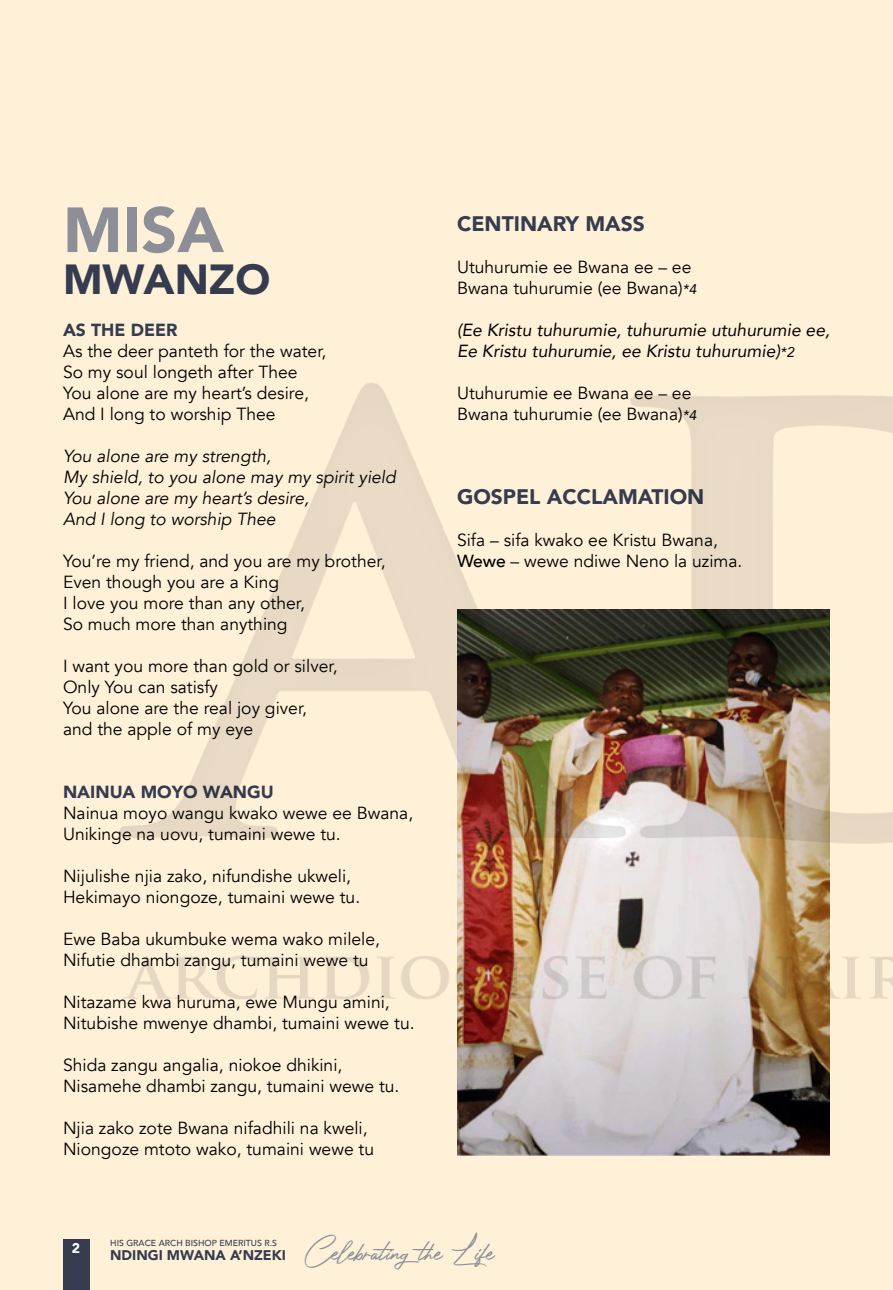
<style>
.page{position:relative;width:893px;height:1290px;background:#fff}
.page>*{position:absolute;margin:0;border:0;box-sizing:border-box;transform-origin:0 0}
.t1{font:900 63px "Avenir";color:#8c8f97}
.t2{font:900 42px "Avenir";color:#353c50}
.t3{font:31.5px "Photograph Signature";color:#8c8f97}
.t4{font:900 21px "Avenir";color:#353c50}
.t5{font:17.5px/21px "Avenir";color:#000}
.t6{font:italic 17.5px/21px "Avenir";color:#000}
.t7{font:italic 17.5px/21px "Avenir";color:#000}
.t8{font:900 17.5px "Avenir";color:#353c50}
.t9{font:900 14px "Avenir";color:#353c50}
.t10{font:900 14px "Avenir";color:#fff}
.t11{font:500 8.75px "Avenir";color:#353c50}
.s1{font-style:italic;font-size:14px}
.s2{font-size:14px}
.s3{font-weight:500}
</style>
<div class="page">
<img style="left:0;top:0;width:893px;height:1290px">
<h1 class="t1" style="left:63px;top:176px;width:162px">MISA</h1>
<h2 class="t2" style="left:63px;top:243px;width:209px">MWANZO</h2>
<p class="t8" style="left:63px;top:315px;width:116px">AS THE DEER</p>
<p class="t5" style="left:63px;top:341px;width:265px">As the deer panteth for the water,<br>So my soul longeth after Thee<br>You alone are my heart’s desire,<br>And I long to worship Thee</p>
<p class="t6" style="left:63px;top:446px;width:334px">You alone are my strength,<br>My shield, to you alone may my spirit yield<br>You alone are my heart’s desire,<br>And I long to worship Thee</p>
<p class="t5" style="left:63px;top:551px;width:324px">You’re my friend, and you are my brother,<br>Even though you are a King<br>I love you more than any other,<br>So much more than anything</p>
<p class="t5" style="left:63px;top:656px;width:276px">I want you more than gold or silver,<br>Only You can satisfy<br>You alone are the real joy giver, and the apple of my eye</p>
<p class="t8" style="left:63px;top:777px;width:212px">NAINUA MOYO WANGU</p>
<p class="t5" style="left:63px;top:803px;width:352px">Nainua moyo wangu kwako wewe ee Bwana,<br>Unikinge na uovu, tumaini wewe tu.</p>
<p class="t5" style="left:63px;top:866px;width:299px">Nijulishe njia zako, nifundishe ukweli,<br>Hekimayo niongoze, tumaini wewe tu.</p>
<p class="t5" style="left:63px;top:929px;width:319px">Ewe Baba ukumbuke wema wako milele,<br>Nifutie dhambi zangu, tumaini wewe tu</p>
<p class="t5" style="left:63px;top:992px;width:353px">Nitazame kwa huruma, ewe Mungu amini,<br>Nitubishe mwenye dhambi, tumaini wewe tu.</p>
<p class="t5" style="left:63px;top:1055px;width:338px">Shida zangu angalia, niokoe dhikini,<br>Nisamehe dhambi zangu, tumaini wewe tu.</p>
<p class="t5" style="left:63px;top:1118px;width:313px">Njia zako zote Bwana nifadhili na kweli,<br>Niongoze mtoto wako, tumaini wewe tu</p>
<p class="t4" style="left:457px;top:206px;width:189px">CENTINARY MASS</p>
<p class="t5" style="left:457px;top:257px;width:241px">Utuhurumie ee Bwana ee – ee<br>Bwana tuhurumie (ee Bwana)<span class="s1">*4</span></p>
<p class="t7" style="left:457px;top:319px;width:374px">(Ee Kristu tuhurumie, tuhurumie utuhurumie ee,<br>Ee Kristu tuhurumie, ee Kristu tuhurumie)<span class="s2">*2</span></p>
<p class="t5" style="left:457px;top:383px;width:241px">Utuhurumie ee Bwana ee – ee<br>Bwana tuhurumie (ee Bwana)<span class="s1">*4</span></p>
<p class="t4" style="left:457px;top:479px;width:249px">GOSPEL ACCLAMATION</p>
<p class="t5" style="left:457px;top:530px;width:287px">Sifa – sifa kwako ee Kristu Bwana,<br><span class="s3">Wewe</span> – wewe ndiwe Neno la uzima.</p>
<p class="t10" style="left:72px;top:1236px;width:10px">2</p>
<p class="t11" style="left:110px;top:1236px;width:168px">HIS GRACE ARCH BISHOP EMERITUS R.S</p>
<p class="t9" style="left:110px;top:1243px;width:177px">NDINGI MWANA A’NZEKI</p>
<h3 class="t3" style="left:305px;top:1224px;width:191px">Celebratingthe Life</h3>
</div>
